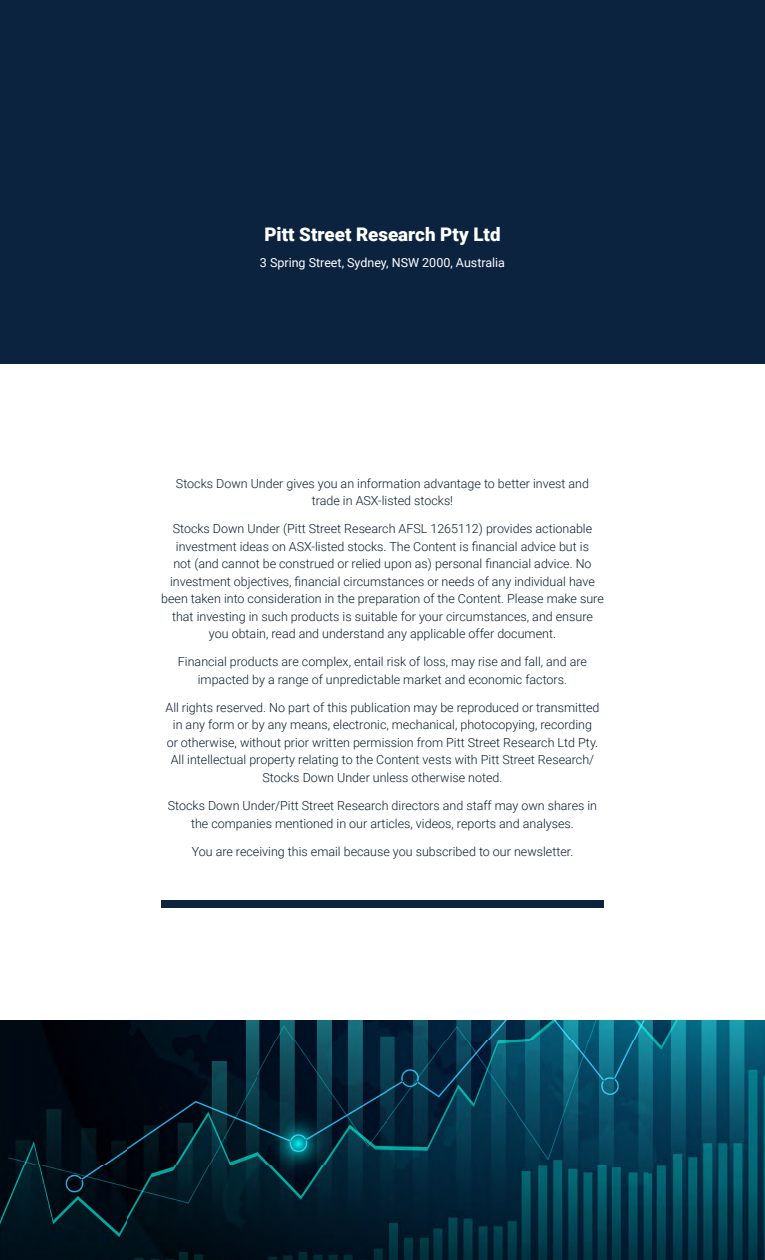
<style>
.page{position:relative;width:765px;height:1260px;background:#fff}
.page>*{position:absolute;margin:0;border:0;box-sizing:border-box;transform-origin:0 0}
.t1{font:900 18.75px "Roboto";color:#fff}
.t2{font:300 12.5px/17.5px "Roboto";color:#0b1b31;text-align:center}
.t3{font:12.5px "Roboto";color:#fff}
</style>
<div class="page">
<div style="left:0;top:0;width:765px;height:363px;background:#0c233f"></div>
<img style="left:0;top:1020px;width:765px;height:240px">
<div style="left:161px;top:901px;width:443px;height:7px;background:#0c233f"></div>
<h1 class="t1" style="left:264px;top:221px;width:238px">Pitt Street Research Pty Ltd</h1>
<p class="t3" style="left:260px;top:254px;width:247px">3 Spring Street, Sydney, NSW 2000, Australia</p>
<p class="t2" style="left:176px;top:474px;width:415px">Stocks Down Under gives you an information advantage to better invest and trade in ASX-listed stocks!</p>
<p class="t2" style="left:161px;top:519px;width:444px">Stocks Down Under (Pitt Street Research AFSL 1265112) provides actionable investment ideas on ASX-listed stocks. The Content is financial advice but is<br>not (and cannot be construed or relied upon as) personal financial advice. No investment objectives, financial circumstances or needs of any individual have been taken into consideration in the preparation of the Content. Please make sure that investing in such products is suitable for your circumstances, and ensure you obtain, read and understand any applicable offer document.</p>
<p class="t2" style="left:178px;top:653px;width:411px">Financial products are complex, entail risk of loss, may rise and fall, and are impacted by a range of unpredictable market and economic factors.</p>
<p class="t2" style="left:166px;top:698px;width:435px">All rights reserved. No part of this publication may be reproduced or transmitted in any form or by any means, electronic, mechanical, photocopying, recording<br>or otherwise, without prior written permission from Pitt Street Research Ltd Pty.<br>All intellectual property relating to the Content vests with Pitt Street Research/ Stocks Down Under unless otherwise noted.</p>
<p class="t2" style="left:168px;top:796px;width:431px">Stocks Down Under/Pitt Street Research directors and staff may own shares in the companies mentioned in our articles, videos, reports and analyses.</p>
<p class="t2" style="left:192px;top:842px;width:383px">You are receiving this email because you subscribed to our newsletter.</p>
</div>
